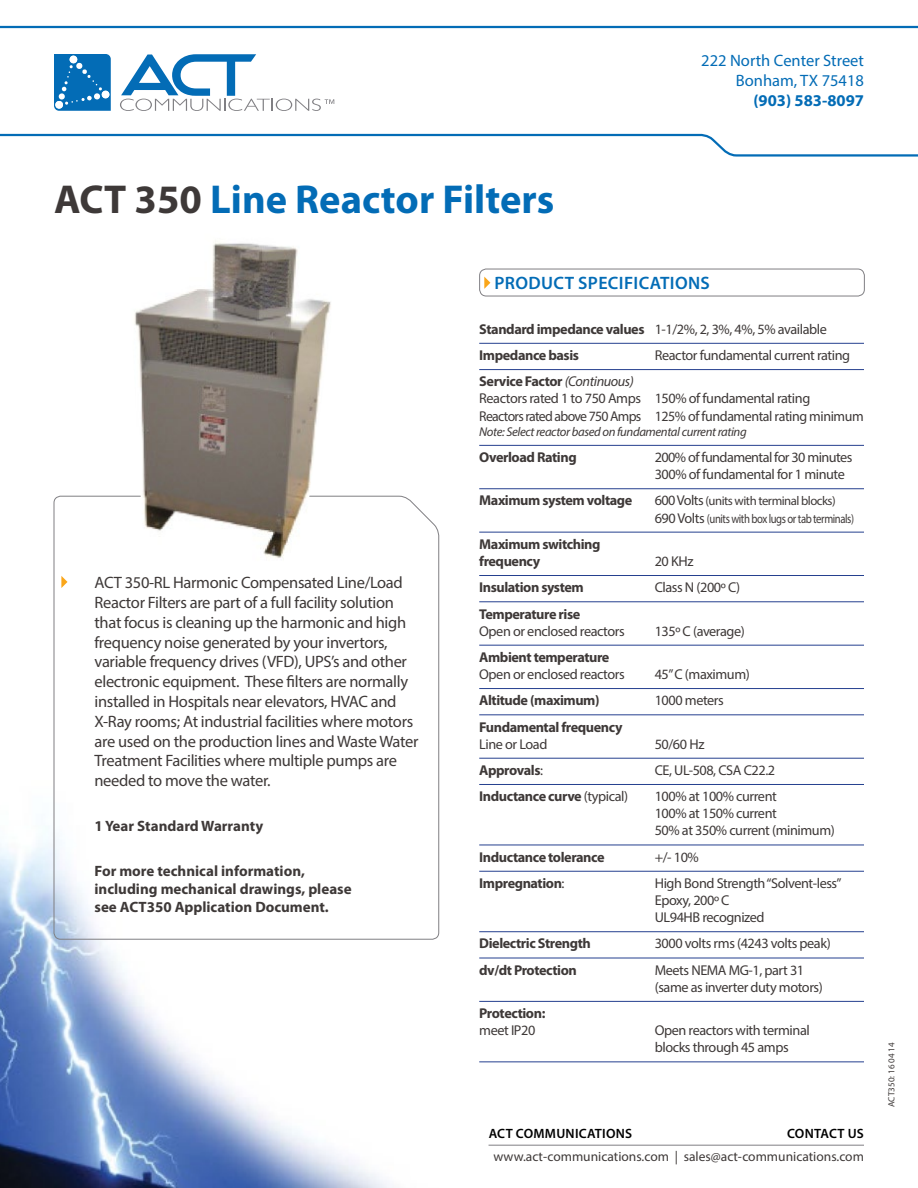
<style>
.page{position:relative;width:918px;height:1188px;background:#fff}
.page>*{position:absolute;margin:0;border:0;box-sizing:border-box;transform-origin:0 0}
.t1{font:700 40.5px "Myriad Pro";color:#036cb6}
.t2{font:600 18px "Myriad Pro";letter-spacing:.02em;color:#036cb6}
.t3{font:16.5px/19.8px "Myriad Pro";letter-spacing:-.02em;color:#3e3938}
.t4{font:16.5px/19.8px "Myriad Pro";color:#036cb6;text-align:right}
.t5{font:700 16.5px "Myriad Pro";color:#036cb6}
.t6{font:700 15px/18px "Myriad Pro";color:#3e3938}
.t7{font:14.25px/17.1px "Myriad Pro";letter-spacing:-.03em;color:#3e3938}
.t8{font:700 14.25px/26.2px "Myriad Pro";letter-spacing:-.03em;color:#3e3938}
.t9{font:13.5px "Myriad Pro";color:#3e3938}
.t10{font:600 13.5px "Myriad Pro";letter-spacing:.02em;color:#000}
.t11{font:12.75px/17.1px "Myriad Pro";letter-spacing:-.04em;color:#3e3938}
.t12{font:italic 12.75px "Myriad Pro";letter-spacing:-.03em;color:#3e3938}
.t13{font:9px "Myriad Pro";color:#3e3938}
.s1{color:#3e3938}
.s2{font-weight:400}
.s3{font-weight:700}
.s4{font-style:italic}
.s5{font-size:14.25px}
</style>
<div class="page">
<svg style="left:0;top:25px;width:918px;height:132px"></svg>
<svg style="left:54px;top:54px;width:57px;height:57px;background:#207cbe"></svg>
<svg style="left:120px;top:54px;width:214px;height:57px"></svg>
<img style="left:0;top:826px;width:393px;height:362px">
<hr style="left:489px;top:1145px;width:375px;height:1px;background:#807f83">
<svg style="left:53px;top:495px;width:387px;height:445px"></svg>
<hr style="left:479px;top:343px;width:385px;height:1px;background:#25408f">
<hr style="left:479px;top:369px;width:385px;height:1px;background:#25408f">
<hr style="left:479px;top:445px;width:385px;height:1px;background:#25408f">
<hr style="left:479px;top:488px;width:385px;height:1px;background:#25408f">
<hr style="left:479px;top:532px;width:385px;height:1px;background:#25408f">
<hr style="left:479px;top:575px;width:385px;height:1px;background:#25408f">
<hr style="left:479px;top:601px;width:385px;height:1px;background:#25408f">
<hr style="left:479px;top:645px;width:385px;height:1px;background:#25408f">
<hr style="left:479px;top:688px;width:385px;height:1px;background:#25408f">
<hr style="left:479px;top:714px;width:385px;height:1px;background:#25408f">
<hr style="left:479px;top:758px;width:385px;height:1px;background:#25408f">
<hr style="left:479px;top:784px;width:385px;height:1px;background:#25408f">
<hr style="left:479px;top:845px;width:385px;height:1px;background:#25408f">
<hr style="left:479px;top:871px;width:385px;height:1px;background:#25408f">
<hr style="left:479px;top:931px;width:385px;height:1px;background:#25408f">
<hr style="left:479px;top:958px;width:385px;height:1px;background:#25408f">
<hr style="left:479px;top:1001px;width:385px;height:1px;background:#25408f">
<hr style="left:479px;top:1061px;width:385px;height:1px;background:#25408f">
<svg style="left:484px;top:277px;width:6px;height:12px"></svg>
<div style="left:479px;top:269px;width:386px;height:27px;border:1px solid #807f83;border-radius:7px"></div>
<img style="left:127px;top:241px;width:216px;height:353px">
<svg style="left:61px;top:576px;width:7px;height:12px"></svg>
<p class="t4" style="left:701px;top:51px;width:164px">222 North Center Street<br>Bonham, TX 75418</p>
<p class="t5" style="left:753px;top:90px;width:112px">(903) 583-8097</p>
<h1 class="t1" style="left:54px;top:173px;width:502px"><span class="s1">ACT 350</span> Line Reactor Filters</h1>
<p class="t3" style="left:94px;top:573px;width:325px">ACT 350-RL Harmonic Compensated Line/Load Reactor Filters are part of a full facility solution that focus is cleaning up the harmonic and high frequency noise generated by your invertors, variable frequency drives (VFD), UPS’s and other electronic equipment. These filters are normally installed in Hospitals near elevators, HVAC and X-Ray rooms; At industrial facilities where motors are used on the production lines and Waste Water Treatment Facilities where multiple pumps are needed to move the water.</p>
<p class="t6" style="left:94px;top:817px;width:170px">1 Year Standard Warranty</p>
<p class="t6" style="left:94px;top:862px;width:259px">For more technical information, including mechanical drawings, please see ACT350 Application Document.</p>
<p class="t2" style="left:494px;top:271px;width:217px">PRODUCT SPECIFICATIONS</p>
<p class="t8" style="left:479px;top:315px;width:349px">Standard impedance values <span class="s2">1-1/2%, 2, 3%, 4%, 5% available<br></span>Impedance basis</p>
<p class="t7" style="left:655px;top:346px;width:197px">Reactor fundamental current rating</p>
<p class="t7" style="left:479px;top:373px;width:386px"><span class="s3">Service Factor</span> <span class="s4">(Continuous)<br></span>Reactors rated 1 to 750 Amps 150% of fundamental rating<br>Reactors rated above 750 Amps 125% of fundamental rating minimum</p>
<p class="t12" style="left:479px;top:424px;width:269px">Note: Select reactor based on fundamental current rating</p>
<p class="t8" style="left:479px;top:444px;width:99px">Overload Rating</p>
<p class="t7" style="left:655px;top:449px;width:199px">200% of fundamental for 30 minutes<br>300% of fundamental for 1 minute</p>
<p class="t8" style="left:479px;top:487px;width:155px">Maximum system voltage</p>
<p class="t11" style="left:655px;top:492px;width:201px"><span class="s5">600 Volts</span> (units with terminal blocks)<br><span class="s5">690 Volts</span> (units with box lugs or tab terminals)</p>
<p class="t8" style="left:479px;top:535px;width:123px;line-height:17.1px">Maximum switching frequency</p>
<p class="t7" style="left:655px;top:552px;width:40px">20 KHz</p>
<p class="t8" style="left:479px;top:574px;width:106px">Insulation system</p>
<p class="t7" style="left:655px;top:579px;width:87px">Class N (200º C)</p>
<p class="t8" style="left:479px;top:600px;width:103px">Temperature rise</p>
<p class="t7" style="left:479px;top:622px;width:147px">Open or enclosed reactors</p>
<p class="t7" style="left:655px;top:622px;width:92px">135º C (average)</p>
<p class="t8" style="left:479px;top:643px;width:132px">Ambient temperature</p>
<p class="t7" style="left:479px;top:665px;width:147px">Open or enclosed reactors</p>
<p class="t7" style="left:655px;top:665px;width:97px">45” C (maximum)</p>
<p class="t8" style="left:479px;top:687px;width:122px">Altitude (maximum)</p>
<p class="t7" style="left:655px;top:692px;width:71px">1000 meters</p>
<p class="t8" style="left:479px;top:713px;width:145px">Fundamental frequency</p>
<p class="t7" style="left:479px;top:735px;width:70px">Line or Load</p>
<p class="t7" style="left:655px;top:735px;width:51px">50/60 Hz</p>
<p class="t8" style="left:479px;top:757px;width:65px">Approvals<span class="s2">:</span></p>
<p class="t7" style="left:655px;top:761px;width:122px">CE, UL-508, CSA C22.2</p>
<p class="t8" style="left:479px;top:783px;width:150px">Inductance curve <span class="s2">(typical)</span></p>
<p class="t7" style="left:655px;top:788px;width:182px">100% at 100% current<br>100% at 150% current<br>50% at 350% current (minimum)</p>
<p class="t8" style="left:479px;top:843px;width:127px">Inductance tolerance</p>
<p class="t7" style="left:655px;top:848px;width:46px">+/- 10%</p>
<p class="t8" style="left:479px;top:870px;width:87px">Impregnation<span class="s2">:</span></p>
<p class="t7" style="left:655px;top:874px;width:188px">High Bond Strength “Solvent-less”<br>Epoxy, 200º C<br>UL94HB recognized</p>
<p class="t8" style="left:479px;top:930px;width:113px">Dielectric Strength</p>
<p class="t7" style="left:655px;top:935px;width:177px">3000 volts rms (4243 volts peak)</p>
<p class="t8" style="left:479px;top:956px;width:99px">dv/dt Protection</p>
<p class="t7" style="left:655px;top:961px;width:170px">Meets NEMA MG-1, part 31 (same as inverter duty motors)</p>
<p class="t8" style="left:479px;top:1000px;width:68px">Protection:</p>
<p class="t7" style="left:479px;top:1022px;width:58px">meet IP20</p>
<p class="t7" style="left:655px;top:1022px;width:157px">Open reactors with terminal blocks through 45 amps</p>
<p class="t10" style="left:489px;top:1125px;width:145px">ACT COMMUNICATIONS</p>
<p class="t10" style="left:787px;top:1125px;width:78px">CONTACT US</p>
<p class="t9" style="left:493px;top:1148px;width:372px">www.act-communications.com | sales@act-communications.com</p>
<p class="t13" style="left:886px;top:1107px;width:66px;rotate:-90deg">ACT350: 16 04 14</p>
</div>
